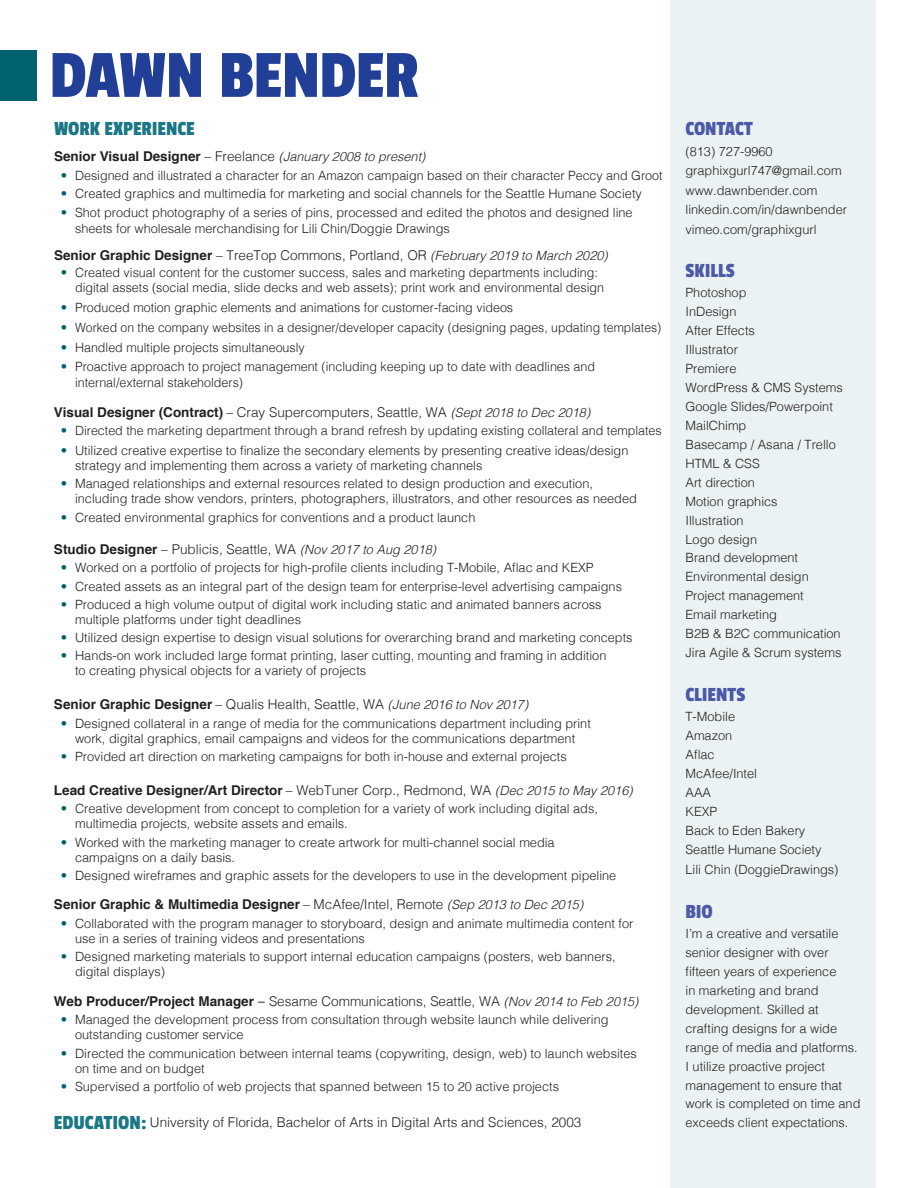
<style>
.page{position:relative;width:918px;height:1188px;background:#fff}
.page>*{position:absolute;margin:0;border:0;box-sizing:border-box;transform-origin:0 0}
.t1{font:70.5px "Passion One";letter-spacing:-.01em;color:#223f98}
.t2{font:21px "Passion One";color:#4c5aa7}
.t3{font:21px "Passion One";color:#1b7685}
.t4{font:300 13.5px "Helvetica";color:#231f20}
.t5{font:700 13.5px "Helvetica";color:#231f20}
.t6{font:300 12.75px/15px "Helvetica";color:#231f20}
.t7{font:300 12.75px "Helvetica";color:#231f20;scale:.96 1}
.t8{font:italic 300 12.75px "Helvetica";color:#231f20}
.s1{font-weight:700;font-style:normal;font-size:13.5px}
.s2{font-style:normal;font-size:13.5px}
.s3{color:#00616f}
.s4{font-weight:700}
.s5{font-style:italic;font-size:12.75px}
.s6{font-weight:300}
.s7{font-weight:300;font-style:italic;font-size:12.75px}
.s8{font-family:"Myriad Pro";font-weight:400;font-size:15px}
.s9{font-family:"Passion One";font-weight:400;font-size:21px;color:#1b7685}
</style>
<div class="page">
<div style="left:671px;top:0;width:205px;height:1188px;background:#ebf2f3"></div>
<div style="left:0;top:50px;width:37px;height:50px;background:#00616f"></div>
<p class="t1" style="left:50px;top:38px;width:371px">DAWN BENDER</p>
<p class="t3" style="left:54px;top:118px;width:142px">WORK EXPERIENCE</p>
<p class="t8" style="left:54px;top:146px;width:373px"><span class="s1">Senior Visual Designer</span> <span class="s2">– Freelance</span> (January 2008 to present)</p>
<p class="t6" style="left:61px;top:167px;width:603px"><span class="s3">•</span> Designed and illustrated a character for an Amazon campaign based on their character Peccy and Groot</p>
<p class="t6" style="left:61px;top:185px;width:583px"><span class="s3">•</span> Created graphics and multimedia for marketing and social channels for the Seattle Humane Society</p>
<p class="t6" style="left:75px;top:204px;width:559px;line-height:15.8px;text-indent:-14px"><span class="s3">•</span> Shot product photography of a series of pins, processed and edited the photos and designed line sheets for wholesale merchandising for Lili Chin/Doggie Drawings</p>
<p class="t4" style="left:54px;top:243px;width:555px"><span class="s4">Senior Graphic Designer</span> – TreeTop Commons, Portland, OR <span class="s5">(February 2019 to March 2020)</span></p>
<p class="t6" style="left:75px;top:264px;width:531px;text-indent:-14px"><span class="s3">•</span> Created visual content for the customer success, sales and marketing departments including: digital assets (social media, slide decks and web assets); print work and environmental design</p>
<p class="t6" style="left:61px;top:299px;width:454px"><span class="s3">•</span> Produced motion graphic elements and animations for customer-facing videos</p>
<p class="t7" style="left:61px;top:316px;width:627px"><span class="s3">•</span> Worked on the company websites in a designer/developer capacity (designing pages, updating templates)</p>
<p class="t6" style="left:61px;top:339px;width:246px"><span class="s3">•</span> Handled multiple projects simultaneously</p>
<p class="t6" style="left:75px;top:358px;width:522px;line-height:15.8px;text-indent:-14px"><span class="s3">•</span> Proactive approach to project management (including keeping up to date with deadlines and internal/external stakeholders)</p>
<p class="t4" style="left:54px;top:400px;width:538px"><span class="s4">Visual Designer (Contract)</span> – Cray Supercomputers, Seattle, WA <span class="s5">(Sept 2018 to Dec 2018)</span></p>
<p class="t6" style="left:61px;top:422px;width:603px"><span class="s3">•</span> Directed the marketing department through a brand refresh by updating existing collateral and templates</p>
<p class="t6" style="left:75px;top:442px;width:555px;text-indent:-14px"><span class="s3">•</span> Utilized creative expertise to finalize the secondary elements by presenting creative ideas/design strategy and implementing them across a variety of marketing channels</p>
<p class="t6" style="left:75px;top:475px;width:563px;text-indent:-14px"><span class="s3">•</span> Managed relationships and external resources related to design production and execution, including trade show vendors, printers, photographers, illustrators, and other resources as needed</p>
<p class="t6" style="left:61px;top:509px;width:416px"><span class="s3">•</span> Created environmental graphics for conventions and a product launch</p>
<p class="t4" style="left:54px;top:537px;width:384px"><span class="s4">Studio Designer</span> – Publicis, Seattle, WA <span class="s5">(Nov 2017 to Aug 2018)</span></p>
<p class="t6" style="left:61px;top:559px;width:534px"><span class="s3">•</span> Worked on a portfolio of projects for high-profile clients including T-Mobile, Aflac and KEXP</p>
<p class="t6" style="left:61px;top:578px;width:563px"><span class="s3">•</span> Created assets as an integral part of the design team for enterprise-level advertising campaigns</p>
<p class="t6" style="left:75px;top:596px;width:528px;text-indent:-14px"><span class="s3">•</span> Produced a high volume output of digital work including static and animated banners across multiple platforms under tight deadlines</p>
<p class="t6" style="left:61px;top:629px;width:573px"><span class="s3">•</span> Utilized design expertise to design visual solutions for overarching brand and marketing concepts</p>
<p class="t6" style="left:75px;top:647px;width:533px;text-indent:-14px"><span class="s3">•</span> Hands-on work included large format printing, laser cutting, mounting and framing in addition to creating physical objects for a variety of projects</p>
<p class="t4" style="left:54px;top:693px;width:476px"><span class="s4">Senior Graphic Designer</span> – Qualis Health, Seattle, WA <span class="s5">(June 2016 to Nov 2017)</span></p>
<p class="t6" style="left:61px;top:715px;width:532px;text-align:center"><span class="s3">•</span> Designed collateral in a range of media for the communications department including print work, digital graphics, email campaigns and videos for the communications department</p>
<p class="t6" style="left:61px;top:748px;width:508px"><span class="s3">•</span> Provided art direction on marketing campaigns for both in-house and external projects</p>
<p class="t5" style="left:54px;top:779px;width:580px">Lead Creative Designer/Art Director <span class="s6">– WebTuner Corp., Redmond, WA</span> <span class="s7">(Dec 2015 to May 2016)</span></p>
<p class="t6" style="left:75px;top:800px;width:524px;text-indent:-14px"><span class="s3">•</span> Creative development from concept to completion for a variety of work including digital ads, multimedia projects, website assets and emails.</p>
<p class="t6" style="left:75px;top:834px;width:481px;text-indent:-14px"><span class="s3">•</span> Worked with the marketing manager to create artwork for multi-channel social media campaigns on a daily basis.</p>
<p class="t6" style="left:61px;top:867px;width:557px"><span class="s3">•</span> Designed wireframes and graphic assets for the developers to use in the development pipeline</p>
<p class="t5" style="left:54px;top:894px;width:531px">Senior Graphic &amp; Multimedia Designer <span class="s6">– McAfee/Intel, Remote</span> <span class="s7">(Sep 2013 to Dec 2015)</span></p>
<p class="t6" style="left:75px;top:915px;width:560px;text-indent:-14px"><span class="s3">•</span> Collaborated with the program manager to storyboard, design and animate multimedia content for use in a series of training videos and presentations</p>
<p class="t6" style="left:75px;top:948px;width:542px;text-indent:-14px"><span class="s3">•</span> Designed marketing materials to support internal education campaigns (posters, web banners, digital displays)</p>
<p class="t4" style="left:54px;top:989px;width:586px"><span class="s4">Web Producer/Project Manager</span> <span class="s8">–</span> Sesame Communications, Seattle, WA <span class="s5">(Nov 2014 to Feb 2015)</span></p>
<p class="t6" style="left:75px;top:1011px;width:535px;text-indent:-14px"><span class="s3">•</span> Managed the development process from consultation through website launch while delivering outstanding customer service</p>
<p class="t6" style="left:75px;top:1045px;width:563px;text-indent:-14px"><span class="s3">•</span> Directed the communication between internal teams (copywriting, design, web) to launch websites on time and on budget</p>
<p class="t6" style="left:61px;top:1078px;width:500px"><span class="s3">•</span> Supervised a portfolio of web projects that spanned between 15 to 20 active projects</p>
<p class="t4" style="left:54px;top:1111px;width:529px"><span class="s9">EDUCATION:</span> University of Florida, Bachelor of Arts in Digital Arts and Sciences, 2003</p>
<p class="t2" style="left:686px;top:118px;width:69px">CONTACT</p>
<p class="t6" style="left:686px;top:141px;width:158px;line-height:19.5px">(813) 727-9960 graphixgurl747@gmail.com</p>
<p class="t6" style="left:686px;top:180px;width:163px;line-height:19.5px">www.dawnbender.com linkedin.com/in/dawnbender</p>
<p class="t6" style="left:686px;top:221px;width:133px">vimeo.com/graphixgurl</p>
<p class="t2" style="left:686px;top:259px;width:51px">SKILLS</p>
<p class="t6" style="left:686px;top:284px;width:62px">Photoshop</p>
<p class="t6" style="left:686px;top:303px;width:53px">InDesign</p>
<p class="t6" style="left:686px;top:322px;width:71px">After Effects</p>
<p class="t6" style="left:686px;top:341px;width:54px">Illustrator</p>
<p class="t6" style="left:686px;top:360px;width:52px">Premiere</p>
<p class="t6" style="left:686px;top:379px;width:159px">WordPress &amp; CMS Systems</p>
<p class="t6" style="left:686px;top:398px;width:149px">Google Slides/Powerpoint</p>
<p class="t6" style="left:686px;top:417px;width:62px">MailChimp</p>
<p class="t6" style="left:686px;top:436px;width:152px">Basecamp / Asana / Trello</p>
<p class="t6" style="left:686px;top:455px;width:76px">HTML &amp; CSS</p>
<p class="t6" style="left:686px;top:474px;width:71px">Art direction</p>
<p class="t6" style="left:686px;top:493px;width:94px">Motion graphics</p>
<p class="t6" style="left:686px;top:512px;width:60px">Illustration</p>
<p class="t6" style="left:686px;top:531px;width:73px">Logo design</p>
<p class="t6" style="left:686px;top:548px;width:125px;line-height:18.9px">Brand development<br>Environmental design</p>
<p class="t6" style="left:686px;top:588px;width:120px">Project management</p>
<p class="t6" style="left:686px;top:606px;width:93px">Email marketing</p>
<p class="t6" style="left:686px;top:625px;width:157px">B2B &amp; B2C communication</p>
<p class="t6" style="left:686px;top:644px;width:157px">Jira Agile &amp; Scrum systems</p>
<p class="t2" style="left:686px;top:684px;width:61px">CLIENTS</p>
<p class="t6" style="left:686px;top:708px;width:51px">T-Mobile</p>
<p class="t6" style="left:686px;top:727px;width:48px">Amazon</p>
<p class="t6" style="left:686px;top:746px;width:31px">Aflac</p>
<p class="t6" style="left:686px;top:765px;width:73px">McAfee/Intel</p>
<p class="t6" style="left:686px;top:784px;width:27px">AAA</p>
<p class="t6" style="left:686px;top:803px;width:33px">KEXP</p>
<p class="t6" style="left:686px;top:822px;width:121px">Back to Eden Bakery</p>
<p class="t6" style="left:686px;top:841px;width:138px">Seattle Humane Society</p>
<p class="t6" style="left:686px;top:861px;width:155px">Lili Chin (DoggieDrawings)</p>
<p class="t2" style="left:686px;top:900px;width:29px">BIO</p>
<p class="t6" style="left:686px;top:923px;width:177px;line-height:19px">I’m a creative and versatile senior designer with over fifteen years of experience<br>in marketing and brand development. Skilled at crafting designs for a wide range of media and platforms.<br>I utilize proactive project management to ensure that work is completed on time and exceeds client expectations.</p>
</div>
